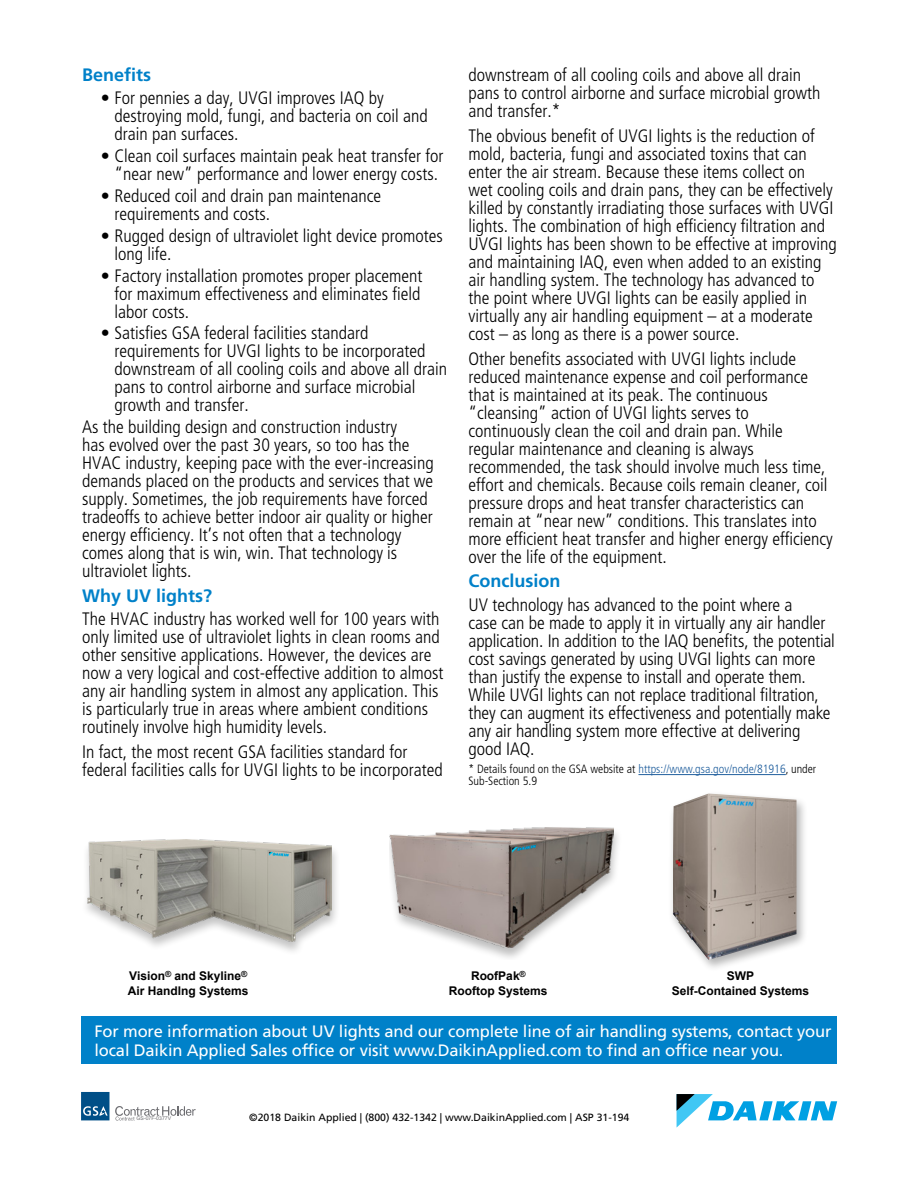
<style>
.page{position:relative;width:918px;height:1188px;background:#fff}
.page>*{position:absolute;margin:0;border:0;box-sizing:border-box;transform-origin:0 0}
.Body{font:300 condensed 18px/18px "Frutiger LT Std";color:#000}
.Blue_Subhead{font:700 18px "Frutiger LT Std";color:#0081c9}
.t1{font:16.5px/19.5px "Frutiger LT Std";letter-spacing:-.01em;color:#fff}
.Figure_Callouts{font:700 12px/15px "Arial";color:#000;text-align:center}
.Body-2{font:300 condensed 12px/12px "Frutiger LT Std";color:#000}
.ASP-2_Copyright{font:10.5px "Frutiger LT Std";color:#000}
.t2{font:5.1px "Arial";color:#6d6d71}
.s1{color:#1f5e9d}
</style>
<div class="page">
<svg style="left:677px;top:1094px;width:160px;height:33px"></svg>
<svg style="left:81px;top:1092px;width:28px;height:28px"></svg>
<svg style="left:115px;top:1106px;width:81px;height:15px"></svg>
<div style="left:81px;top:1017px;width:756px;height:47px;background:#0081c9"></div>
<hr style="left:638px;top:774px;width:148px;height:1px;background:#1f5e9d">
<div style="left:81px;top:837px;width:258px;height:119px;background:#000;opacity:.24"></div>
<img style="left:87px;top:839px;width:245px;height:103px">
<div style="left:389px;top:827px;width:233px;height:133px;background:#000;opacity:.26"></div>
<img style="left:389px;top:827px;width:224px;height:121px">
<div style="left:668px;top:791px;width:140px;height:182px;background:#000;opacity:.3"></div>
<img style="left:673px;top:794px;width:123px;height:166px">
<p class="Blue_Subhead" style="left:82px;top:64px;width:71px">Benefits</p>
<p class="Body" style="left:114px;top:89px;width:315px;text-indent:-14px">• For pennies a day, UVGI improves IAQ by destroying mold, fungi, and bacteria on coil and drain pan surfaces.</p>
<p class="Body" style="left:101px;top:147px;width:344px;text-align:center">• Clean coil surfaces maintain peak heat transfer for “near new” performance and lower energy costs.</p>
<p class="Body" style="left:114px;top:187px;width:268px;text-indent:-14px">• Reduced coil and drain pan maintenance requirements and costs.</p>
<p class="Body" style="left:114px;top:227px;width:330px;text-indent:-14px">• Rugged design of ultraviolet light device promotes long life.</p>
<p class="Body" style="left:114px;top:267px;width:310px;text-align:justify;text-indent:-14px">• Factory installation promotes proper placement for maximum effectiveness and eliminates field labor costs.</p>
<p class="Body" style="left:114px;top:324px;width:334px;text-indent:-14px">• Satisfies GSA federal facilities standard requirements for UVGI lights to be incorporated downstream of all cooling coils and above all drain pans to control airborne and surface microbial growth and transfer.</p>
<p class="Body" style="left:82px;top:418px;width:353px">As the building design and construction industry<br>has evolved over the past 30 years, so too has the HVAC industry, keeping pace with the ever-increasing demands placed on the products and services that we supply. Sometimes, the job requirements have forced tradeoffs to achieve better indoor air quality or higher energy efficiency. It’s not often that a technology comes along that is win, win. That technology is ultraviolet lights.</p>
<p class="Blue_Subhead" style="left:82px;top:585px;width:132px">Why UV lights?</p>
<p class="Body" style="left:82px;top:610px;width:363px">The HVAC industry has worked well for 100 years with only limited use of ultraviolet lights in clean rooms and other sensitive applications. However, the devices are now a very logical and cost-effective addition to almost any air handling system in almost any application. This is particularly true in areas where ambient conditions routinely involve high humidity levels.</p>
<p class="Body" style="left:82px;top:743px;width:362px">In fact, the most recent GSA facilities standard for federal facilities calls for UVGI lights to be incorporated</p>
<p class="Body" style="left:469px;top:66px;width:354px">downstream of all cooling coils and above all drain pans to control airborne and surface microbial growth and transfer.*</p>
<p class="Body" style="left:469px;top:127px;width:370px">The obvious benefit of UVGI lights is the reduction of mold, bacteria, fungi and associated toxins that can enter the air stream. Because these items collect on<br>wet cooling coils and drain pans, they can be effectively killed by constantly irradiating those surfaces with UVGI lights. The combination of high efficiency filtration and UVGI lights has been shown to be effective at improving and maintaining IAQ, even when added to an existing air handling system. The technology has advanced to the point where UVGI lights can be easily applied in virtually any air handling equipment – at a moderate cost – as long as there is a power source.</p>
<p class="Body" style="left:469px;top:350px;width:366px">Other benefits associated with UVGI lights include reduced maintenance expense and coil performance that is maintained at its peak. The continuous “cleansing” action of UVGI lights serves to continuously clean the coil and drain pan. While regular maintenance and cleaning is always recommended, the task should involve much less time, effort and chemicals. Because coils remain cleaner, coil pressure drops and heat transfer characteristics can remain at “near new” conditions. This translates into more efficient heat transfer and higher energy efficiency over the life of the equipment.</p>
<p class="Blue_Subhead" style="left:469px;top:570px;width:93px">Conclusion</p>
<p class="Body" style="left:469px;top:596px;width:368px">UV technology has advanced to the point where a<br>case can be made to apply it in virtually any air handler application. In addition to the IAQ benefits, the potential cost savings generated by using UVGI lights can more than justify the expense to install and operate them.<br>While UVGI lights can not replace traditional filtration, they can augment its effectiveness and potentially make any air handling system more effective at delivering good IAQ.</p>
<p class="Body-2" style="left:469px;top:763px;width:349px">* Details found on the GSA website at <span class="s1">https://www.gsa.gov/node/81916</span>, under<br>Sub-Section 5.9</p>
<p class="Figure_Callouts" style="left:128px;top:969px;width:122px;text-align:left">Vision<sup>®</sup> and Skyline<sup>®<br></sup>Air Handlng Systems</p>
<p class="Figure_Callouts" style="left:449px;top:969px;width:100px">RoofPak<sup>®<br></sup>Rooftop Systems</p>
<p class="Figure_Callouts" style="left:672px;top:969px;width:139px">SWP<br>Self-Contained Systems</p>
<p class="t1" style="left:94px;top:1021px;width:739px">For more information about UV lights and our complete line of air handling systems, contact your local Daikin Applied Sales office or visit www.DaikinApplied.com to find an office near you.</p>
<p class="t2" style="left:137px;top:1115px;width:36px">GS-07F-0377V</p>
<p class="ASP-2_Copyright" style="left:249px;top:1111px;width:382px">©2018 Daikin Applied | (800) 432-1342 | www.DaikinApplied.com | ASP 31-194</p>
</div>
